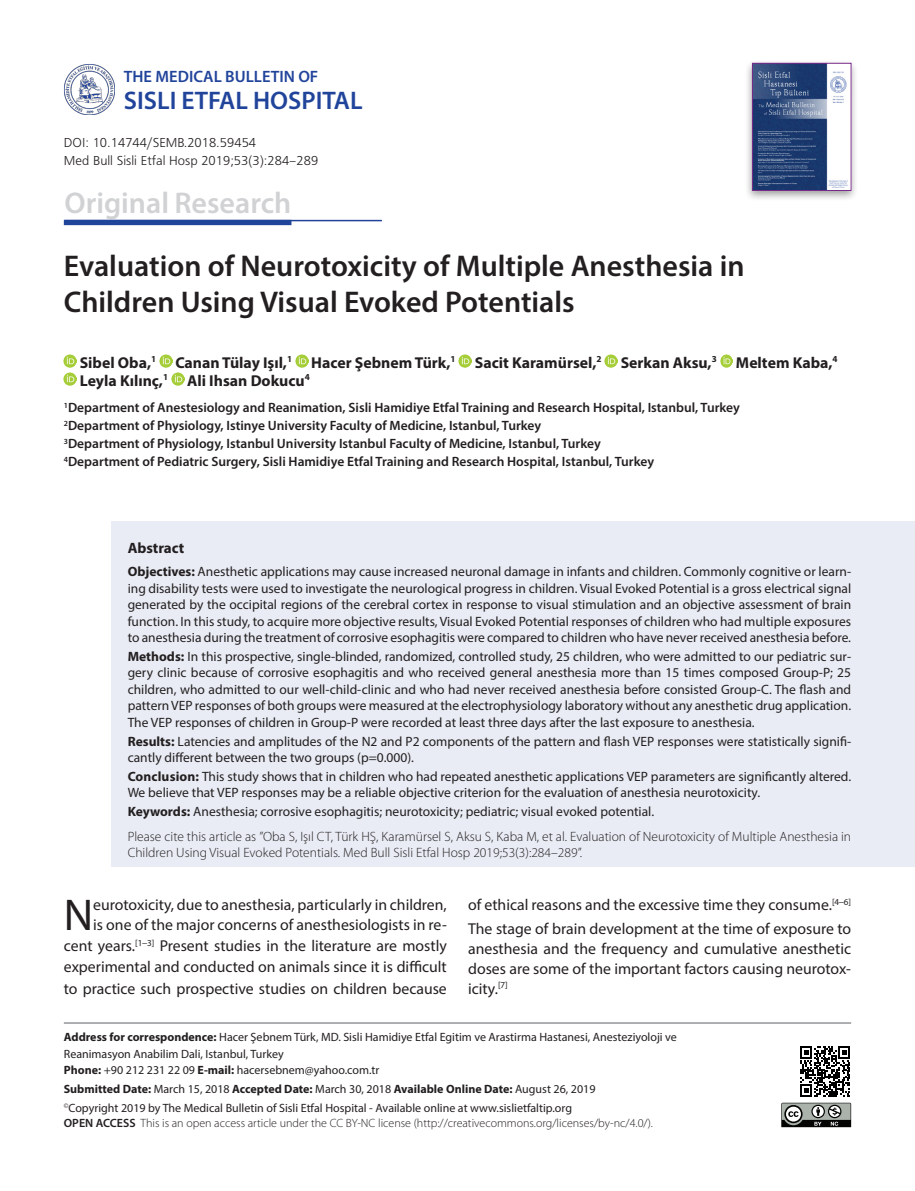
<style>
.page{position:relative;width:915px;height:1191px;background:#fff}
.page>*{position:absolute;margin:0;border:0;box-sizing:border-box;transform-origin:0 0}
.ana_metin_bosluksuz{font:44.7px "Myriad Pro";color:#231f20}
.ana_baslik{font:600 30px/36px "Myriad Pro";color:#231f20}
.ana_baslik-2{font:600 30px "Myriad Pro";color:#d1d2d4}
.ana_baslik-3{font:600 25.5px "Myriad Pro";color:#21449b}
.ana_baslik-4{font:600 16.5px "Myriad Pro";color:#21449b}
.ana_metin_bosluksuz-2{font:15.75px/19.8px "Myriad Pro";color:#231f20;text-align:justify}
.yazar_adları{font:700 15.75px/18px "Myriad Pro";color:#231f20}
.ozet_baslik{font:700 15px "Myriad Pro";color:#231f20}
.ozet{font:13.5px/16.5px "Myriad Pro";color:#231f20;text-align:justify}
.kurumlar{font:600 13.5px "Myriad Pro";color:#231f20}
.ozet-2{font:300 13.5px/16.5px "Myriad Pro";color:#231f20}
.doi{font:13.5px "Frugal Normal Tr";color:#231f20}
.info{font:12px "Myriad Pro";color:#231f20}
.t1{font:300 12px "Myriad Pro";color:#231f20}
.info-2{font:700 12px "Myriad Pro";color:#231f20}
.s1{font-weight:700}
.s2{font-weight:400}
.s3{font-weight:600}
</style>
<div class="page">
<div style="left:112px;top:521px;width:802px;height:345px;background:#e9ecf5"></div>
<svg style="left:64px;top:355px;width:13px;height:12px"></svg>
<svg style="left:159px;top:355px;width:13px;height:12px"></svg>
<svg style="left:295px;top:355px;width:13px;height:12px"></svg>
<svg style="left:458px;top:355px;width:13px;height:12px"></svg>
<svg style="left:604px;top:355px;width:13px;height:12px"></svg>
<svg style="left:720px;top:355px;width:12px;height:12px"></svg>
<svg style="left:64px;top:373px;width:13px;height:12px"></svg>
<svg style="left:171px;top:373px;width:13px;height:12px"></svg>
<hr style="left:64px;top:1022px;width:786px;height:1px;background:#939598">
<img style="left:64px;top:64px;width:51px;height:51px">
<div style="left:744px;top:59px;width:114px;height:143px;background:#231f20;opacity:.43"></div>
<img style="left:754px;top:65px;width:94px;height:124px">
<div style="left:752px;top:63px;width:98px;height:128px;border:1px solid #782a89"></div>
<svg style="left:781px;top:1102px;width:71px;height:26px;background:#7d807c"></svg>
<hr style="left:65px;top:220px;width:317px;height:1px;background:#21449b">
<div style="left:64px;top:220px;width:227px;height:5px;background:#21449b"></div>
<svg style="left:800px;top:1046px;width:50px;height:50px"></svg>
<p class="ana_baslik-4" style="left:124px;top:66px;width:196px">THE MEDICAL BULLETIN OF</p>
<p class="ana_baslik-3" style="left:124px;top:84px;width:240px">SISLI ETFAL HOSPITAL</p>
<p class="doi" style="left:64px;top:135px;width:194px">DOI: 10.14744/SEMB.2018.59454</p>
<p class="doi" style="left:64px;top:153px;width:256px">Med Bull Sisli Etfal Hosp 2019;53(3):284–289</p>
<p class="ana_baslik-2" style="left:65px;top:184px;width:228px">Original Research</p>
<p class="ana_baslik" style="left:64px;top:247px;width:682px">Evaluation of Neurotoxicity of Multiple Anesthesia in<br>Children Using Visual Evoked Potentials</p>
<p class="yazar_adları" style="left:80px;top:353px;width:759px">Sibel Oba,<sup>1</sup> Canan Tülay Işıl,<sup>1</sup> Hacer Şebnem Türk,<sup>1</sup> Sacit Karamürsel,<sup>2</sup> Serkan Aksu,<sup>3</sup> Meltem Kaba,<sup>4<br></sup>Leyla Kılınç,<sup>1</sup> Ali Ihsan Dokucu<sup>4</sup></p>
<p class="kurumlar" style="left:64px;top:399px;width:677px"><sup>1</sup>Department of Anestesiology and Reanimation, Sisli Hamidiye Etfal Training and Research Hospital, Istanbul, Turkey</p>
<p class="kurumlar" style="left:64px;top:417px;width:479px"><sup>2</sup>Department of Physiology, Istinye University Faculty of Medicine, Istanbul, Turkey</p>
<p class="kurumlar" style="left:64px;top:435px;width:538px"><sup>3</sup>Department of Physiology, Istanbul University Istanbul Faculty of Medicine, Istanbul, Turkey</p>
<p class="kurumlar" style="left:64px;top:453px;width:591px"><sup>4</sup>Department of Pediatric Surgery, Sisli Hamidiye Etfal Training and Research Hospital, Istanbul, Turkey</p>
<p class="ozet_baslik" style="left:128px;top:538px;width:58px">Abstract</p>
<p class="ozet" style="left:128px;top:563px;width:724px"><span class="s1">Objectives:</span> Anesthetic applications may cause increased neuronal damage in infants and children. Commonly cognitive or learn&shy;ing disability tests were used to investigate the neurological progress in children. Visual Evoked Potential is a gross electrical signal generated by the occipital regions of the cerebral cortex in response to visual stimulation and an objective assessment of brain function. In this study, to acquire more objective results, Visual Evoked Potential responses of children who had multiple exposures to anesthesia during the treatment of corrosive esophagitis were compared to children who have never received anesthesia before.</p>
<p class="ozet" style="left:128px;top:648px;width:724px"><span class="s1">Methods:</span> In this prospective, single-blinded, randomized, controlled study, 25 children, who were admitted to our pediatric sur&shy;gery clinic because of corrosive esophagitis and who received general anesthesia more than 15 times composed Group-P; 25 children, who admitted to our well-child-clinic and who had never received anesthesia before consisted Group-C. The flash and pattern VEP responses of both groups were measured at the electrophysiology laboratory without any anesthetic drug application.<br>The VEP responses of children in Group-P were recorded at least three days after the last exposure to anesthesia.</p>
<p class="ozet" style="left:128px;top:732px;width:724px"><span class="s1">Results:</span> Latencies and amplitudes of the N2 and P2 components of the pattern and flash VEP responses were statistically signifi&shy;cantly different between the two groups (p=0.000).</p>
<p class="ozet" style="left:128px;top:767px;width:724px"><span class="s1">Conclusion:</span> This study shows that in children who had repeated anesthetic applications VEP parameters are significantly altered.<br>We believe that VEP responses may be a reliable objective criterion for the evaluation of anesthesia neurotoxicity.</p>
<p class="ozet" style="left:128px;top:803px;width:528px"><span class="s1">Keywords:</span> Anesthesia; corrosive esophagitis; neurotoxicity; pediatric; visual evoked potential.</p>
<p class="ozet-2" style="left:128px;top:828px;width:724px">Please cite this article as ”Oba S, Işıl CT, Türk HŞ, Karamürsel S, Aksu S, Kaba M, et al. Evaluation of Neurotoxicity of Multiple Anesthesia in<br>Children Using Visual Evoked Potentials. Med Bull Sisli Etfal Hosp 2019;53(3):284–289”.</p>
<p class="ana_metin_bosluksuz" style="left:64px;top:887px;width:31px">N</p>
<p class="ana_metin_bosluksuz-2" style="left:93px;top:895px;width:355px">eurotoxicity, due to anesthesia, particularly in children, is one of the major concerns of anesthesiologists in re-</p>
<p class="ana_metin_bosluksuz-2" style="left:64px;top:934px;width:384px;line-height:21.3px">cent years.<sup>[1</sup><sup>–</sup><sup>3]</sup> Present studies in the literature are mostly experimental and conducted on animals since it is difficult to practice such prospective studies on children because</p>
<p class="ana_metin_bosluksuz-2" style="left:468px;top:894px;width:384px">of ethical reasons and the excessive time they consume.<sup>[4</sup><sup>–</sup><sup>6]</sup></p>
<p class="ana_metin_bosluksuz-2" style="left:468px;top:918px;width:384px">The stage of brain development at the time of exposure to anesthesia and the frequency and cumulative anesthetic doses are some of the important factors causing neurotox&shy;icity.<sup>[7]</sup></p>
<p class="info" style="left:64px;top:1029px;width:614px"><span class="s1">Address for correspondence:</span> Hacer Şebnem Türk, MD. Sisli Hamidiye Etfal Egitim ve Arastirma Hastanesi, Anesteziyoloji ve</p>
<p class="info" style="left:64px;top:1046px;width:221px">Reanimasyon Anabilim Dali, Istanbul, Turkey</p>
<p class="info" style="left:64px;top:1062px;width:317px"><span class="s1">Phone:</span> +90 212 231 22 09 <span class="s1">E-mail:</span> hacersebnem@yahoo.com.tr</p>
<p class="info-2" style="left:64px;top:1081px;width:533px">Submitted Date: <span class="s2">March 15, 2018</span> Accepted Date: <span class="s2">March 30, 2018</span> Available Online Date: <span class="s2">August 26, 2019</span></p>
<p class="info" style="left:64px;top:1100px;width:509px"><sup>©</sup>Copyright 2019 by The Medical Bulletin of Sisli Etfal Hospital - Available online at www.sislietfaltip.org</p>
<p class="t1" style="left:64px;top:1116px;width:590px"><span class="s3">OPEN ACCESS</span> This is an open access article under the CC BY-NC license (http://creativecommons.org/licenses/by-nc/4.0/).</p>
</div>
